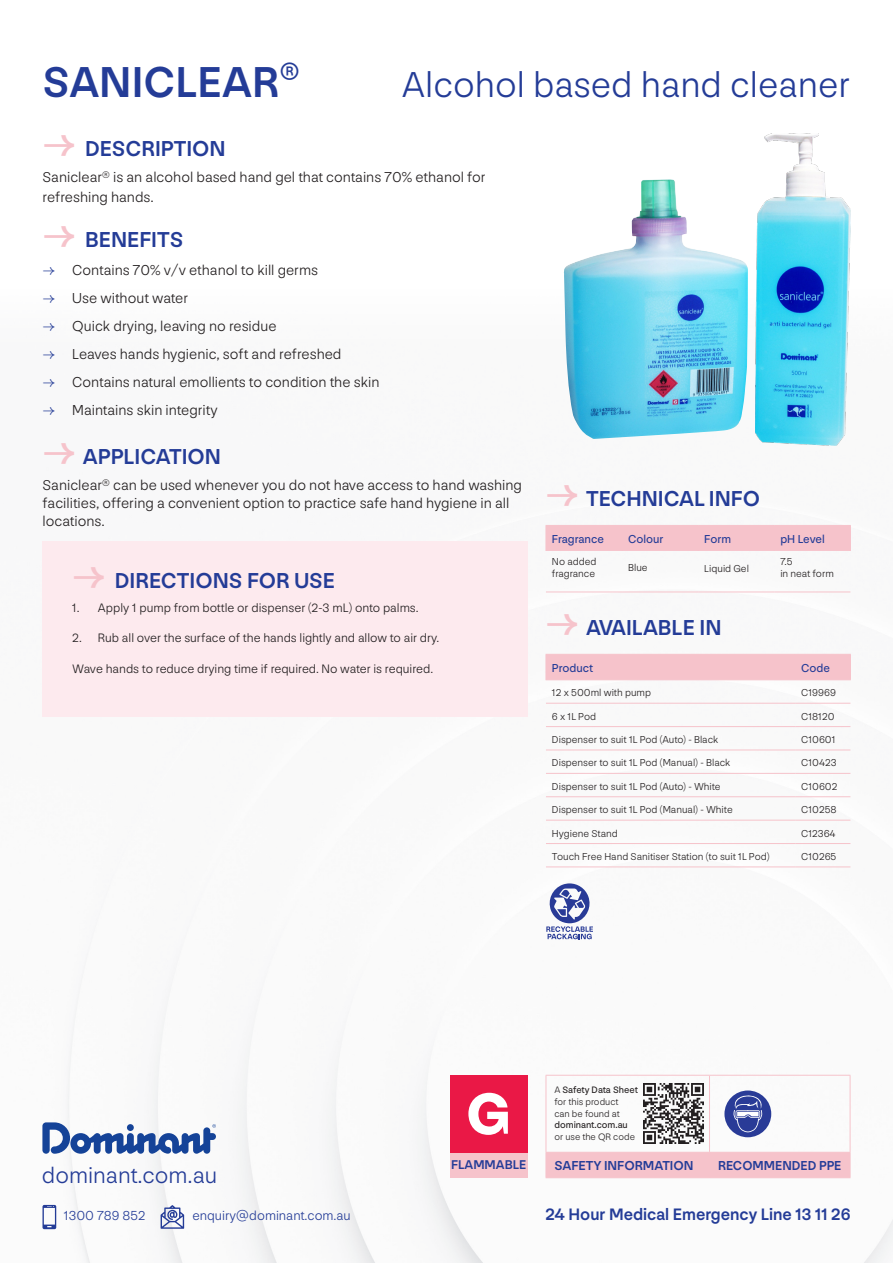
<style>
.page{position:relative;width:893px;height:1263px;background:#fff}
.page>*{position:absolute;margin:0;border:0;box-sizing:border-box;transform-origin:0 0}
.t1{font:900 59.85px "NN Nouvelle Grotesk";color:#fff}
.t2{font:500 45px "NN Nouvelle Grotesk";color:#243c97}
.t3{font:300 37.5px "NN Nouvelle Grotesk";color:#243c97}
.t4{font:300 23.55px "NN Nouvelle Grotesk";color:#243c97}
.t5{font:500 22.5px "NN Nouvelle Grotesk";color:#243c97}
.t6{font:500 17.25px "NN Nouvelle Grotesk";color:#243c97}
.t7{font:300 15px/18px "NN Nouvelle Grotesk";color:#231f20}
.t8{font:300 13.65px "NN Nouvelle Grotesk";color:#243c97}
.t9{font:500 13.5px "NN Nouvelle Grotesk";color:#243c97}
.t10{font:500 13.2px "NN Nouvelle Grotesk";color:#243c97}
.t11{font:300 12.75px "NN Nouvelle Grotesk";color:#231f20}
.t12{font:12px "NN Nouvelle Grotesk";color:#243c97}
.t13{font:300 10.5px/12.6px "NN Nouvelle Grotesk";color:#231f20}
.t14{font:300 9.75px/11.7px "NN Nouvelle Grotesk";color:#231f20}
.s1{font-weight:700;font-size:37.5px;color:#f6c3cb}
.s2{color:#243c97}
.s3{font-weight:400}
</style>
<div class="page">
<img style="left:42px;top:445px;width:851px;height:818px">
<div style="left:43px;top:542px;width:484px;height:175px;background:#fdeaee"></div>
<div style="left:546px;top:525px;width:305px;height:26px;background:#f6c3cb"></div>
<hr style="left:546px;top:592px;width:76px;height:1px;background:#f6c3cb">
<hr style="left:622px;top:592px;width:76px;height:1px;background:#f6c3cb">
<hr style="left:698px;top:592px;width:76px;height:1px;background:#f6c3cb">
<hr style="left:774px;top:592px;width:76px;height:1px;background:#f6c3cb">
<div style="left:546px;top:654px;width:305px;height:25px;background:#f6c3cb"></div>
<hr style="left:546px;top:679px;width:249px;height:1px;background:#f6c3cb">
<hr style="left:795px;top:679px;width:56px;height:1px;background:#f6c3cb">
<hr style="left:546px;top:703px;width:249px;height:1px;background:#f6c3cb">
<hr style="left:546px;top:726px;width:249px;height:1px;background:#f6c3cb">
<hr style="left:546px;top:750px;width:249px;height:1px;background:#f6c3cb">
<hr style="left:546px;top:773px;width:249px;height:1px;background:#f6c3cb">
<hr style="left:546px;top:796px;width:249px;height:1px;background:#f6c3cb">
<hr style="left:546px;top:820px;width:249px;height:1px;background:#f6c3cb">
<hr style="left:546px;top:843px;width:249px;height:1px;background:#f6c3cb">
<hr style="left:546px;top:867px;width:249px;height:1px;background:#f6c3cb">
<hr style="left:795px;top:703px;width:55px;height:1px;background:#f6c3cb">
<hr style="left:795px;top:726px;width:55px;height:1px;background:#f6c3cb">
<hr style="left:795px;top:750px;width:55px;height:1px;background:#f6c3cb">
<hr style="left:795px;top:773px;width:55px;height:1px;background:#f6c3cb">
<hr style="left:795px;top:796px;width:55px;height:1px;background:#f6c3cb">
<hr style="left:795px;top:820px;width:55px;height:1px;background:#f6c3cb">
<hr style="left:795px;top:843px;width:55px;height:1px;background:#f6c3cb">
<hr style="left:795px;top:867px;width:55px;height:1px;background:#f6c3cb">
<svg style="left:43px;top:1205px;width:13px;height:24px"></svg>
<svg style="left:42px;top:1122px;width:174px;height:32px"></svg>
<svg style="left:546px;top:883px;width:47px;height:56px"></svg>
<div style="left:724px;top:1090px;width:47px;height:47px;background:#293b97;border-radius:50%"></div>
<svg style="left:731px;top:1094px;width:33px;height:38px"></svg>
<svg style="left:161px;top:1205px;width:23px;height:24px"></svg>
<div style="left:450px;top:1101px;width:77px;height:77px;background:#f6c3cb"></div>
<div style="left:450px;top:1075px;width:77px;height:77px;background:#ea1846"></div>
<hr style="left:546px;top:1075px;width:163px;height:1px;background:#f6c3cb">
<hr style="left:546px;top:1075px;width:1px;height:77px;background:#f6c3cb">
<hr style="left:709px;top:1075px;width:141px;height:1px;background:#f6c3cb">
<hr style="left:709px;top:1075px;width:1px;height:77px;background:#f6c3cb">
<hr style="left:850px;top:1075px;width:1px;height:77px;background:#f6c3cb">
<div style="left:546px;top:1152px;width:305px;height:26px;background:#f6c3cb"></div>
<hr style="left:546px;top:1177px;width:163px;height:1px;background:#f6c3cb">
<hr style="left:709px;top:1177px;width:141px;height:1px;background:#f6c3cb">
<img style="left:643px;top:1083px;width:61px;height:60px">
<img style="left:755px;top:133px;width:95px;height:312px">
<img style="left:564px;top:179px;width:184px;height:260px">
<p class="t2" style="left:43px;top:55px;width:259px">SANICLEAR<sup>®</sup></p>
<p class="t3" style="left:402px;top:63px;width:450px">Alcohol based hand cleaner</p>
<p class="t5" style="left:43px;top:135px;width:185px"><span class="s1">→</span> DESCRIPTION</p>
<p class="t7" style="left:43px;top:168px;width:445px;line-height:19.5px">Saniclear<sup>®</sup> is an alcohol based hand gel that contains 70% ethanol for refreshing hands.</p>
<p class="t5" style="left:43px;top:226px;width:142px"><span class="s1">→</span> BENEFITS</p>
<p class="t7" style="left:43px;top:261px;width:277px"><span class="s2">→</span> Contains 70% v/v ethanol to kill germs</p>
<p class="t7" style="left:43px;top:289px;width:147px"><span class="s2">→</span> Use without water</p>
<p class="t7" style="left:43px;top:317px;width:236px"><span class="s2">→</span> Quick drying, leaving no residue</p>
<p class="t7" style="left:43px;top:345px;width:301px"><span class="s2">→</span> Leaves hands hygienic, soft and refreshed</p>
<p class="t7" style="left:43px;top:373px;width:338px"><span class="s2">→</span> Contains natural emollients to condition the skin</p>
<p class="t7" style="left:43px;top:401px;width:177px"><span class="s2">→</span> Maintains skin integrity</p>
<p class="t5" style="left:43px;top:443px;width:180px"><span class="s1">→</span> APPLICATION</p>
<p class="t7" style="left:43px;top:476px;width:481px">Saniclear<sup>®</sup> can be used whenever you do not have access to hand washing facilities, offering a convenient option to practice safe hand hygiene in all locations.</p>
<p class="t5" style="left:546px;top:485px;width:216px"><span class="s1">→</span> TECHNICAL INFO</p>
<p class="t12" style="left:552px;top:532px;width:53px">Fragrance</p>
<p class="t12" style="left:628px;top:532px;width:37px">Colour</p>
<p class="t12" style="left:704px;top:532px;width:28px">Form</p>
<p class="t12" style="left:780px;top:532px;width:46px">pH Level</p>
<p class="t13" style="left:552px;top:555px;width:46px">No added fragrance</p>
<p class="t13" style="left:628px;top:561px;width:21px">Blue</p>
<p class="t13" style="left:704px;top:562px;width:46px">Liquid Gel</p>
<p class="t13" style="left:780px;top:555px;width:14px">7.5</p>
<p class="t13" style="left:780px;top:567px;width:55px">in neat form</p>
<p class="t5" style="left:72px;top:567px;width:264px"><span class="s1">→</span> DIRECTIONS FOR USE</p>
<p class="t11" style="left:72px;top:600px;width:348px">1. Apply 1 pump from bottle or dispenser (2-3 mL) onto palms.</p>
<p class="t11" style="left:72px;top:631px;width:368px">2. Rub all over the surface of the hands lightly and allow to air dry.</p>
<p class="t11" style="left:72px;top:662px;width:363px">Wave hands to reduce drying time if required. No water is required.</p>
<p class="t5" style="left:546px;top:614px;width:177px"><span class="s1">→</span> AVAILABLE IN</p>
<p class="t12" style="left:552px;top:661px;width:43px">Product</p>
<p class="t12" style="left:801px;top:661px;width:30px">Code</p>
<p class="t13" style="left:552px;top:686px;width:101px">12 x 500ml with pump</p>
<p class="t13" style="left:801px;top:686px;width:36px">C19969</p>
<p class="t13" style="left:552px;top:710px;width:46px">6 x 1L Pod</p>
<p class="t13" style="left:801px;top:710px;width:35px">C18120</p>
<p class="t13" style="left:552px;top:733px;width:168px">Dispenser to suit 1L Pod (Auto) - Black</p>
<p class="t13" style="left:801px;top:733px;width:36px">C10601</p>
<p class="t13" style="left:552px;top:756px;width:180px">Dispenser to suit 1L Pod (Manual) - Black</p>
<p class="t13" style="left:801px;top:756px;width:37px">C10423</p>
<p class="t13" style="left:552px;top:780px;width:170px">Dispenser to suit 1L Pod (Auto) - White</p>
<p class="t13" style="left:801px;top:780px;width:38px">C10602</p>
<p class="t13" style="left:552px;top:803px;width:182px">Dispenser to suit 1L Pod (Manual) - White</p>
<p class="t13" style="left:801px;top:803px;width:37px">C10258</p>
<p class="t13" style="left:552px;top:827px;width:67px">Hygiene Stand</p>
<p class="t13" style="left:801px;top:827px;width:36px">C12364</p>
<p class="t13" style="left:552px;top:850px;width:219px">Touch Free Hand Sanitiser Station (to suit 1L Pod)</p>
<p class="t13" style="left:801px;top:850px;width:37px">C10265</p>
<p class="t14" style="left:554px;top:1084px;width:85px">A <span class="s3">Safety Data Sheet </span>for this product<br>can be found at <span class="s3">dominant.com.au </span>or use the QR code</p>
<p class="t9" style="left:554px;top:1157px;width:141px">SAFETY INFORMATION</p>
<p class="t9" style="left:718px;top:1157px;width:125px">RECOMMENDED PPE</p>
<p class="t1" style="left:466px;top:1077px;width:46px">G</p>
<p class="t10" style="left:451px;top:1157px;width:77px">FLAMMABLE</p>
<p class="t4" style="left:42px;top:1162px;width:177px">dominant.com.au</p>
<p class="t8" style="left:64px;top:1208px;width:83px">1300 789 852</p>
<p class="t8" style="left:192px;top:1208px;width:160px">enquiry@dominant.com.au</p>
<p class="t6" style="left:545px;top:1204px;width:306px">24 Hour Medical Emergency Line 13 11 26</p>
</div>
